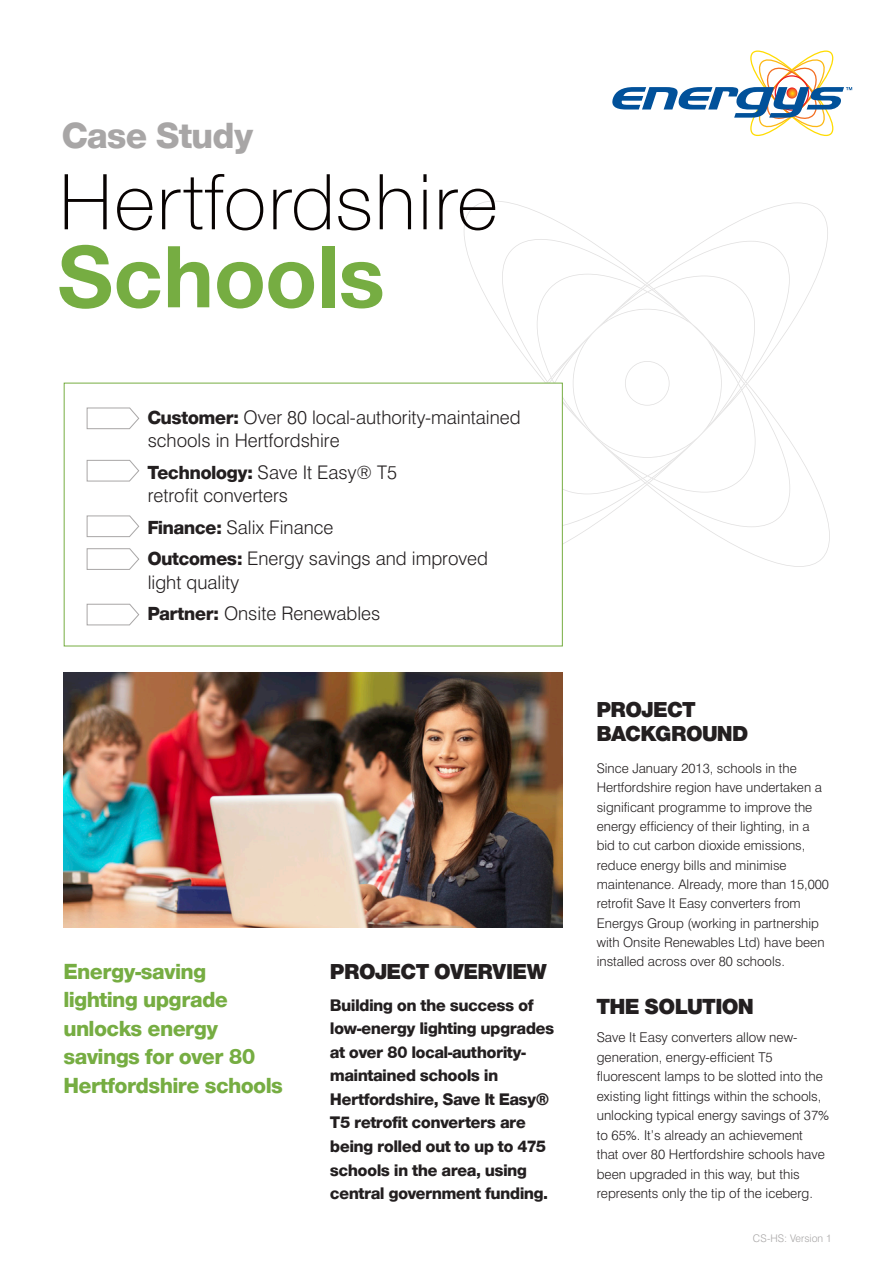
<style>
.page{position:relative;width:893px;height:1263px;background:#fff}
.page>*{position:absolute;margin:0;border:0;box-sizing:border-box;transform-origin:0 0}
.SMALL_HEADING{font:700 91.5px "Nimbus Sans Novus T";color:#76ad42}
.SMALL_HEADING-2{font:300 82.5px "Nimbus Sans Novus T";color:#080302}
.SMALL_HEADING-3{font:37.5px "Nimbus San Nov D Heav";color:#a8a6a6}
.SMALL_HEADING-4{font:22.5px/28.5px "Nimbus San Nov D Heav";color:#76ad42}
.SMALL_HEADING-5{font:22.5px "Nimbus San Nov D Blac";color:#231f20}
.SMALL_HEADING-6{font:22.35px/23.7px "Nimbus San Nov D Blac";color:#231f20}
.bullet_text{font:300 18.75px/23.2px "Swiss 721 BT";color:#231f20}
.sub_heading{font:17.25px/23.5px "Nimbus San Nov D Heav";color:#231f20}
.Body_Text{font:300 13.5px/19.5px "Swiss 721 BT";color:#231f20}
.Body_Text-2{font:300 13.35px/19.4px "Swiss 721 BT";color:#231f20}
.Body_Text-3{font:300 10.5px "Swiss 721 BT";color:#a8a6a6}
.s1{font-family:"Nimbus San Nov D Heav";font-weight:400;font-size:19.5px}
</style>
<div class="page">
<img style="left:64px;top:673px;width:499px;height:254px">
<svg style="left:464px;top:201px;width:366px;height:366px"></svg>
<svg style="left:612px;top:50px;width:240px;height:87px"></svg>
<div style="left:64px;top:383px;width:499px;height:263px;background:#fff"></div>
<svg style="left:86px;top:407px;width:54px;height:22px"></svg>
<svg style="left:86px;top:460px;width:54px;height:22px"></svg>
<svg style="left:86px;top:515px;width:54px;height:22px"></svg>
<svg style="left:86px;top:548px;width:54px;height:22px"></svg>
<svg style="left:86px;top:603px;width:54px;height:23px"></svg>
<p class="SMALL_HEADING-3" style="left:62px;top:114px;width:192px">Case Study</p>
<p class="SMALL_HEADING-2" style="left:58px;top:154px;width:442px">Hertfordshire</p>
<p class="SMALL_HEADING" style="left:58px;top:223px;width:329px">Schools</p>
<p class="bullet_text" style="left:148px;top:405px;width:375px"><span class="s1">Customer:</span> Over 80 local-authority-maintained schools in Hertfordshire</p>
<p class="bullet_text" style="left:148px;top:460px;width:251px"><span class="s1">Technology:</span> Save It Easy® T5 retrofit converters</p>
<p class="bullet_text" style="left:148px;top:515px;width:187px"><span class="s1">Finance:</span> Salix Finance</p>
<p class="bullet_text" style="left:148px;top:547px;width:342px"><span class="s1">Outcomes:</span> Energy savings and improved light quality</p>
<p class="bullet_text" style="left:148px;top:602px;width:234px"><span class="s1">Partner:</span> Onsite Renewables</p>
<p class="SMALL_HEADING-4" style="left:64px;top:957px;width:221px">Energy-saving lighting upgrade unlocks energy savings for over 80<br>Hertfordshire schools</p>
<p class="SMALL_HEADING-6" style="left:330px;top:959px;width:218px">PROJECT OVERVIEW</p>
<p class="sub_heading" style="left:330px;top:993px;width:225px">Building on the success of low-energy lighting upgrades at over 80 local-authority&shy;maintained schools in<br>Hertfordshire, Save It Easy®<br>T5 retrofit converters are being rolled out to up to 475 schools in the area, using central government funding.</p>
<p class="SMALL_HEADING-6" style="left:597px;top:698px;width:153px">PROJECT<br>BACKGROUND</p>
<p class="Body_Text-2" style="left:597px;top:758px;width:234px">Since January 2013, schools in the Hertfordshire region have undertaken a significant programme to improve the energy efficiency of their lighting, in a bid to cut carbon dioxide emissions, reduce energy bills and minimise maintenance. Already, more than 15,000 retrofit Save It Easy converters from Energys Group (working in partnership with Onsite Renewables Ltd) have been installed across over 80 schools.</p>
<p class="SMALL_HEADING-5" style="left:597px;top:993px;width:158px">THE SOLUTION</p>
<p class="Body_Text" style="left:597px;top:1027px;width:234px">Save It Easy converters allow new&shy;generation, energy-efficient T5 fluorescent lamps to be slotted into the existing light fittings within the schools, unlocking typical energy savings of 37% to 65%. It’s already an achievement<br>that over 80 Hertfordshire schools have been upgraded in this way, but this represents only the tip of the iceberg.</p>
<p class="Body_Text-3" style="left:753px;top:1231px;width:80px">CS-HS: Version 1</p>
</div>
